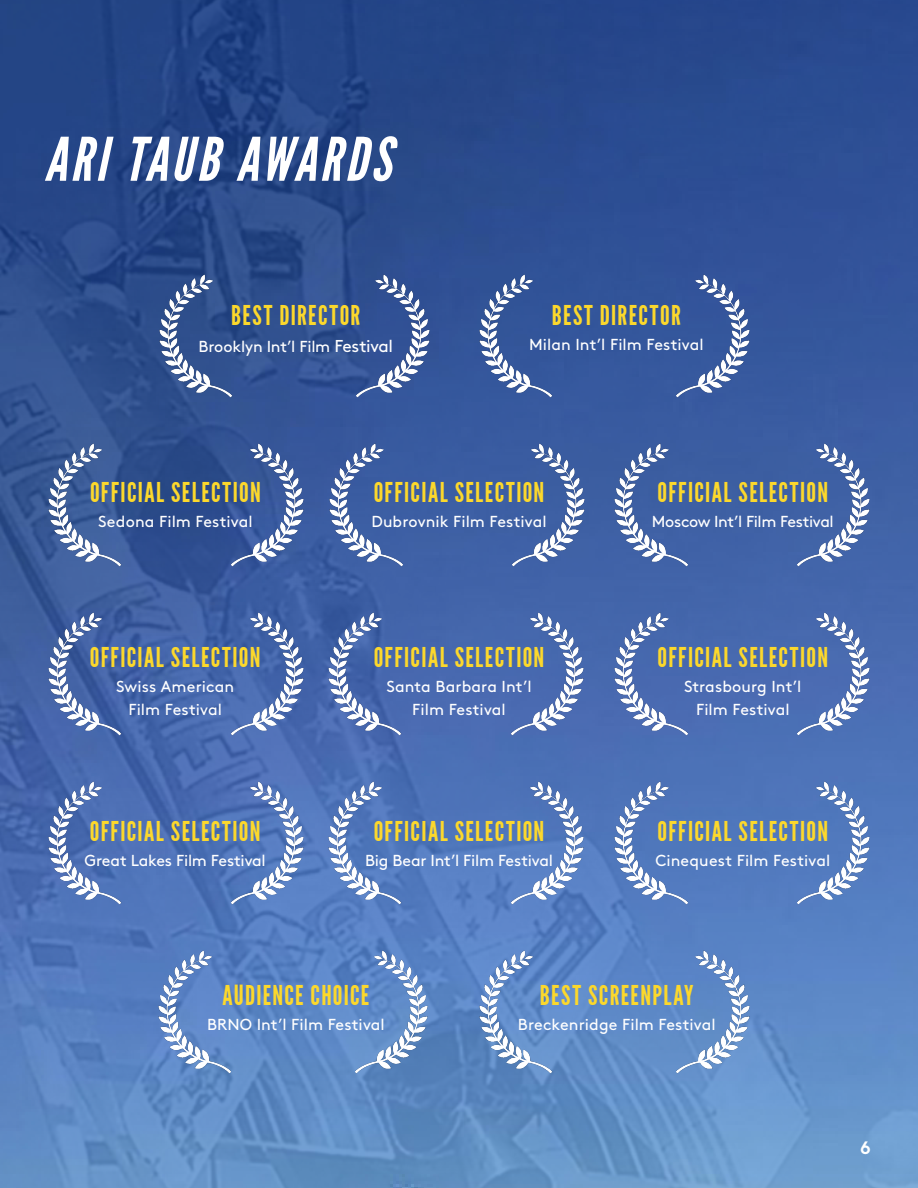
<style>
.page{position:relative;width:918px;height:1188px;background:#fff}
.page>*{position:absolute;margin:0;border:0;box-sizing:border-box;transform-origin:0 0}
.t1{font:italic 60px "League Gothic";letter-spacing:.055em;color:#fff}
.t2{font:27.3px "League Gothic";letter-spacing:.05em;color:#fcd82c}
.t3{font:700 18px "Brown";color:#fff}
.t4{font:15.9px "Brown";color:#fff}
.t5{font:15.9px "Brown";letter-spacing:-.025em;color:#fff}
.s1{font-size:17.25px}
</style>
<div class="page">
<img style="left:0;top:0;width:918px;height:1188px">
<img style="left:158px;top:951px;width:73px;height:123px">
<img style="left:355px;top:951px;width:73px;height:123px">
<img style="left:480px;top:951px;width:72px;height:123px">
<img style="left:677px;top:951px;width:72px;height:123px">
<img style="left:49px;top:443px;width:72px;height:123px">
<img style="left:330px;top:443px;width:72px;height:123px">
<img style="left:615px;top:443px;width:72px;height:123px">
<img style="left:231px;top:443px;width:73px;height:123px">
<img style="left:512px;top:443px;width:73px;height:123px">
<img style="left:797px;top:443px;width:73px;height:123px">
<img style="left:49px;top:612px;width:72px;height:124px">
<img style="left:615px;top:612px;width:72px;height:124px">
<img style="left:329px;top:612px;width:72px;height:124px">
<img style="left:231px;top:612px;width:73px;height:124px">
<img style="left:797px;top:612px;width:73px;height:124px">
<img style="left:511px;top:612px;width:73px;height:124px">
<img style="left:49px;top:782px;width:72px;height:123px">
<img style="left:615px;top:782px;width:72px;height:123px">
<img style="left:329px;top:782px;width:72px;height:123px">
<img style="left:231px;top:782px;width:73px;height:123px">
<img style="left:797px;top:782px;width:73px;height:123px">
<img style="left:511px;top:782px;width:73px;height:123px">
<img style="left:160px;top:274px;width:72px;height:123px">
<img style="left:480px;top:274px;width:72px;height:123px">
<img style="left:357px;top:274px;width:72px;height:123px">
<img style="left:677px;top:274px;width:72px;height:123px">
<p class="t1" style="left:44px;top:125px;width:348px">ARI TAUB AWARDS</p>
<p class="t2" style="left:231px;top:300px;width:131px">BEST DIRECTOR</p>
<p class="t4" style="left:199px;top:335px;width:196px">Brooklyn Int’l Film <span class="s1">Festival</span></p>
<p class="t2" style="left:552px;top:300px;width:131px">BEST DIRECTOR</p>
<p class="t4" style="left:529px;top:332px;width:176px">Milan Int’l Film Festival</p>
<p class="t2" style="left:90px;top:477px;width:172px">OFFICIAL SELECTION</p>
<p class="t4" style="left:98px;top:510px;width:156px">Sedona Film Festival</p>
<p class="t2" style="left:374px;top:477px;width:172px">OFFICIAL SELECTION</p>
<p class="t4" style="left:371px;top:510px;width:177px">Dubrovnik Film Festival</p>
<p class="t2" style="left:658px;top:477px;width:172px">OFFICIAL SELECTION</p>
<p class="t5" style="left:652px;top:510px;width:183px">Moscow Int’l Film Festival</p>
<p class="t2" style="left:90px;top:641px;width:172px">OFFICIAL SELECTION</p>
<p class="t4" style="left:116px;top:674px;width:120px">Swiss American</p>
<p class="t4" style="left:128px;top:697px;width:95px">Film Festival</p>
<p class="t2" style="left:90px;top:815px;width:172px">OFFICIAL SELECTION</p>
<p class="t4" style="left:85px;top:848px;width:183px">Great Lakes Film Festival</p>
<p class="t2" style="left:374px;top:641px;width:172px">OFFICIAL SELECTION</p>
<p class="t4" style="left:386px;top:674px;width:147px">Santa Barbara Int’l</p>
<p class="t4" style="left:412px;top:697px;width:95px">Film Festival</p>
<p class="t2" style="left:374px;top:815px;width:172px">OFFICIAL SELECTION</p>
<p class="t4" style="left:365px;top:848px;width:189px">Big Bear Int’l Film Festival</p>
<p class="t2" style="left:658px;top:641px;width:172px">OFFICIAL SELECTION</p>
<p class="t4" style="left:684px;top:674px;width:119px">Strasbourg Int’l</p>
<p class="t4" style="left:696px;top:697px;width:95px">Film Festival</p>
<p class="t2" style="left:658px;top:815px;width:172px">OFFICIAL SELECTION</p>
<p class="t4" style="left:655px;top:848px;width:176px">Cinequest Film Festival</p>
<p class="t2" style="left:222px;top:979px;width:148px">AUDIENCE CHOICE</p>
<p class="t4" style="left:207px;top:1012px;width:179px">BRNO Int’l Film Festival</p>
<p class="t2" style="left:540px;top:979px;width:155px">BEST SCREENPLAY</p>
<p class="t4" style="left:518px;top:1012px;width:199px">Breckenridge Film Festival</p>
<p class="t3" style="left:860px;top:1133px;width:12px">6</p>
</div>
